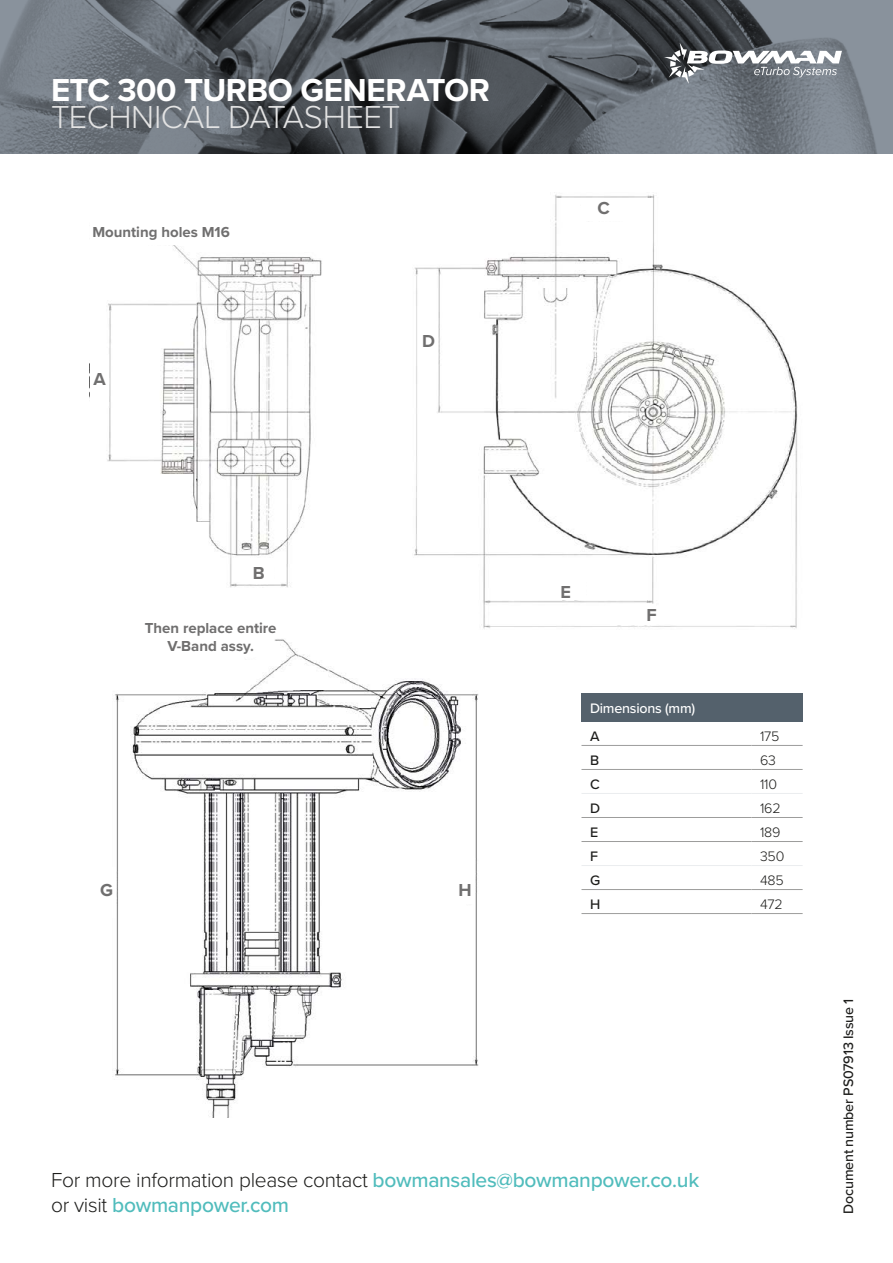
<style>
.page{position:relative;width:893px;height:1263px;background:#fff}
.page>*{position:absolute;margin:0;border:0;box-sizing:border-box;transform-origin:0 0}
.t1{font:700 33px "Proxima Nova";letter-spacing:-.015em;color:#fff}
.t2{font:300 33px "Proxima Nova";letter-spacing:-.015em;color:#e3e3e3}
.t3{font:500 21px/25.2px "Proxima Nova";letter-spacing:-.015em;color:#50bcbc}
.t4{font:700 18px "Proxima Nova";color:#706f6f}
.t5{font:700 15px/18px "Proxima Nova";color:#706f6f;text-align:center}
.t6{font:500 14.25px "Proxima Nova";letter-spacing:-.015em;color:#1d1d1b}
.t7{font:300 14.25px "Proxima Nova";letter-spacing:-.015em;color:#1d1d1b}
.t8{font:500 14.25px "Proxima Nova";letter-spacing:-.015em;color:#fff}
.s1{font-weight:300;color:#1d1d1b}
</style>
<div class="page">
<img style="left:107px;top:194px;width:696px;height:923px">
<svg style="left:128px;top:614px;width:162px;height:43px"></svg>
<div style="left:90px;top:221px;width:157px;height:23px;background:#fff"></div>
<div style="left:90px;top:355px;width:19px;height:51px;background:#fff"></div>
<div style="left:418px;top:321px;width:19px;height:50px;background:#fff"></div>
<div style="left:241px;top:560px;width:33px;height:24px;background:#fff"></div>
<div style="left:545px;top:579px;width:41px;height:21px;background:#fff"></div>
<div style="left:610px;top:604px;width:46px;height:21px;background:#fff"></div>
<div style="left:581px;top:198px;width:44px;height:23px;background:#fff"></div>
<div style="left:92px;top:867px;width:24px;height:50px;background:#fff"></div>
<div style="left:451px;top:856px;width:24px;height:48px;background:#fff"></div>
<img style="left:0;top:0;width:893px;height:153px">
<svg style="left:664px;top:43px;width:178px;height:41px"></svg>
<div style="left:581px;top:693px;width:222px;height:28px;background:#54616c"></div>
<hr style="left:581px;top:745px;width:171px;height:1px;background:#9d9d9c">
<hr style="left:752px;top:745px;width:51px;height:1px;background:#9d9d9c">
<hr style="left:581px;top:889px;width:171px;height:1px;background:#9d9d9c">
<hr style="left:752px;top:889px;width:51px;height:1px;background:#9d9d9c">
<hr style="left:581px;top:913px;width:171px;height:1px;background:#9d9d9c">
<hr style="left:752px;top:913px;width:51px;height:1px;background:#9d9d9c">
<hr style="left:581px;top:769px;width:171px;height:1px;background:#9d9d9c">
<hr style="left:752px;top:769px;width:51px;height:1px;background:#9d9d9c">
<hr style="left:581px;top:817px;width:171px;height:1px;background:#9d9d9c">
<hr style="left:752px;top:817px;width:51px;height:1px;background:#9d9d9c">
<hr style="left:581px;top:841px;width:171px;height:1px;background:#9d9d9c">
<hr style="left:752px;top:841px;width:51px;height:1px;background:#9d9d9c">
<hr style="left:581px;top:793px;width:171px;height:1px;background:#ebedef">
<hr style="left:752px;top:793px;width:51px;height:1px;background:#ebedef">
<hr style="left:581px;top:865px;width:171px;height:1px;background:#ebedef">
<hr style="left:752px;top:865px;width:51px;height:1px;background:#ebedef">
<h1 class="t1" style="left:51px;top:66px;width:440px">ETC 300 TURBO GENERATOR</h1>
<h1 class="t2" style="left:51px;top:92px;width:351px">TECHNICAL DATASHEET</h1>
<p class="t5" style="left:92px;top:223px;width:139px">Mounting holes M16</p>
<p class="t4" style="left:93px;top:365px;width:14px">A</p>
<p class="t4" style="left:422px;top:327px;width:14px">D</p>
<p class="t4" style="left:598px;top:195px;width:14px">C</p>
<p class="t4" style="left:253px;top:559px;width:13px">B</p>
<p class="t5" style="left:145px;top:619px;width:133px">Then replace entire<br>V-Band assy.</p>
<p class="t4" style="left:100px;top:876px;width:14px">G</p>
<p class="t4" style="left:459px;top:876px;width:15px">H</p>
<p class="t4" style="left:560px;top:579px;width:12px">E</p>
<p class="t4" style="left:646px;top:601px;width:12px">F</p>
<p class="t8" style="left:590px;top:697px;width:107px">Dimensions (mm)</p>
<p class="t6" style="left:590px;top:726px;width:11px">A</p>
<p class="t7" style="left:760px;top:726px;width:21px">175</p>
<p class="t6" style="left:590px;top:750px;width:11px">B</p>
<p class="t7" style="left:760px;top:750px;width:17px">63</p>
<p class="t6" style="left:590px;top:774px;width:11px">C</p>
<p class="t7" style="left:760px;top:774px;width:19px">110</p>
<p class="t6" style="left:590px;top:798px;width:12px">D</p>
<p class="t7" style="left:760px;top:798px;width:22px">162</p>
<p class="t6" style="left:590px;top:822px;width:10px">E</p>
<p class="t7" style="left:760px;top:822px;width:22px">189</p>
<p class="t6" style="left:590px;top:846px;width:9px">F</p>
<p class="t7" style="left:760px;top:846px;width:26px">350</p>
<p class="t6" style="left:590px;top:870px;width:12px">G</p>
<p class="t7" style="left:760px;top:870px;width:25px">485</p>
<p class="t6" style="left:590px;top:894px;width:12px">H</p>
<p class="t7" style="left:760px;top:894px;width:24px">472</p>
<p class="t3" style="left:51px;top:1166px;width:650px"><span class="s1">For more information please contact</span> bowmansales@bowmanpower.co.uk <span class="s1">or visit</span> bowmanpower.com</p>
<p class="t6" style="left:838px;top:1213px;width:216px;rotate:-90deg">Document number PS07913 Issue 1</p>
</div>
